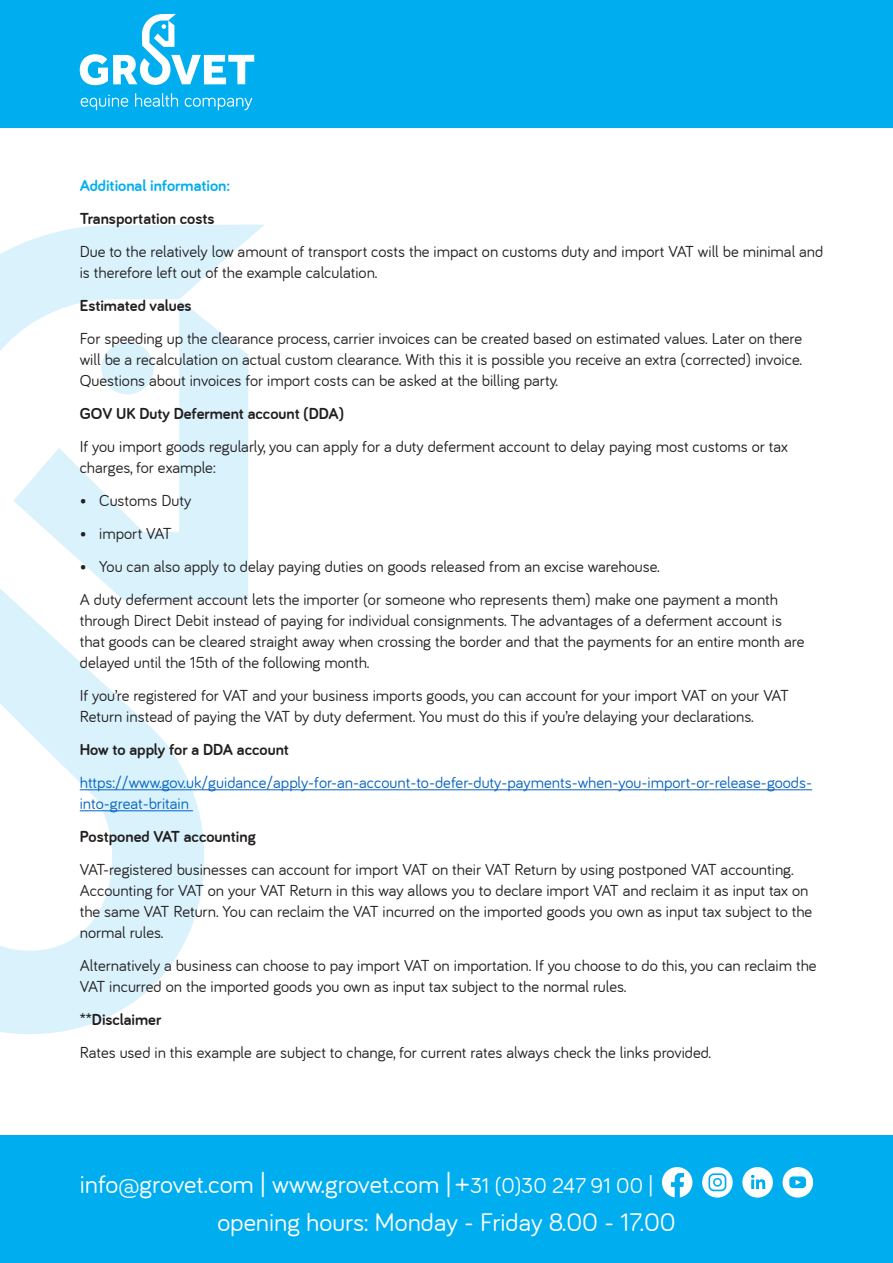
<style>
.page{position:relative;width:893px;height:1263px;background:#fff}
.page>*{position:absolute;margin:0;border:0;box-sizing:border-box;transform-origin:0 0}
.t1{font:26.4px "Bariol";color:#fff}
.t2{font:22.35px "Bariol";color:#fff}
.List_Paragraph{font:16.5px/21px "Bariol";color:#231f20}
.List_Paragraph-2{font:16.5px/21px "Bariol";color:#0563c1}
.List_Paragraph-3{font:700 16.5px "Bariol";color:#231f20}
.List_Paragraph-4{font:700 16.5px "Bariol";color:#00aeef}
.s1{font-size:28.95px}
</style>
<div class="page">
<div style="left:0;top:0;width:893px;height:128px;background:#00aeef"></div>
<svg style="left:80px;top:14px;width:174px;height:71px"></svg>
<svg style="left:81px;top:95px;width:47px;height:15px"></svg>
<svg style="left:135px;top:93px;width:43px;height:14px"></svg>
<svg style="left:185px;top:98px;width:67px;height:12px"></svg>
<div style="left:0;top:1135px;width:893px;height:128px;background:#00aeef"></div>
<svg style="left:0;top:224px;width:265px;height:810px"></svg>
<svg style="left:13px;top:299px;width:235px;height:302px"></svg>
<div style="left:101px;top:342px;width:53px;height:52px;background:#d9f2fc;border-radius:50%"></div>
<hr style="left:80px;top:789px;width:732px;height:1px;background:#0563c1">
<hr style="left:80px;top:810px;width:113px;height:1px;background:#0563c1">
<div style="left:702px;top:1167px;width:31px;height:30px;background:#fff;border-radius:50%"></div>
<svg style="left:708px;top:1173px;width:18px;height:18px"></svg>
<div style="left:783px;top:1167px;width:30px;height:30px;background:#fff;border-radius:50%"></div>
<svg style="left:789px;top:1176px;width:17px;height:12px"></svg>
<svg style="left:662px;top:1167px;width:30px;height:30px"></svg>
<div style="left:742px;top:1167px;width:31px;height:30px;background:#fff;border-radius:50%"></div>
<svg style="left:751px;top:1175px;width:14px;height:14px"></svg>
<p class="List_Paragraph-4" style="left:80px;top:176px;width:152px">Additional information:</p>
<p class="List_Paragraph-3" style="left:80px;top:209px;width:136px">Transportation costs</p>
<p class="List_Paragraph" style="left:80px;top:241px;width:745px">Due to the relatively low amount of transport costs the impact on customs duty and import VAT will be minimal and is therefore left out of the example calculation.</p>
<p class="List_Paragraph-3" style="left:80px;top:296px;width:113px">Estimated values</p>
<p class="List_Paragraph" style="left:80px;top:328px;width:724px;text-align:justify">For speeding up the clearance process, carrier invoices can be created based on estimated values. Later on there will be a recalculation on actual custom clearance. With this it is possible you receive an extra (corrected) invoice.<br>Questions about invoices for import costs can be asked at the billing party.</p>
<p class="List_Paragraph-3" style="left:80px;top:404px;width:266px">GOV UK Duty Deferment account (DDA)</p>
<p class="List_Paragraph" style="left:80px;top:436px;width:710px">If you import goods regularly, you can apply for a duty deferment account to delay paying most customs or tax charges, for example:</p>
<p class="List_Paragraph" style="left:80px;top:490px;width:113px">• Customs Duty</p>
<p class="List_Paragraph" style="left:80px;top:523px;width:94px">• import VAT</p>
<p class="List_Paragraph" style="left:80px;top:556px;width:581px">• You can also apply to delay paying duties on goods released from an excise warehouse.</p>
<p class="List_Paragraph" style="left:80px;top:589px;width:726px">A duty deferment account lets the importer (or someone who represents them) make one payment a month through Direct Debit instead of paying for individual consignments. The advantages of a deferment account is that goods can be cleared straight away when crossing the border and that the payments for an entire month are delayed until the 15th of the following month.</p>
<p class="List_Paragraph" style="left:80px;top:685px;width:711px">If you’re registered for VAT and your business imports goods, you can account for your import VAT on your VAT<br>Return instead of paying the VAT by duty deferment. You must do this if you’re delaying your declarations.</p>
<p class="List_Paragraph-3" style="left:80px;top:740px;width:211px">How to apply for a DDA account</p>
<p class="List_Paragraph-2" style="left:80px;top:772px;width:734px">https://www.gov.uk/guidance/apply-for-an-account-to-defer-duty-payments-when-you-import-or-release-goods&shy;into-great-britain</p>
<p class="List_Paragraph-3" style="left:80px;top:827px;width:178px">Postponed VAT accounting</p>
<p class="List_Paragraph" style="left:80px;top:859px;width:734px">VAT-registered businesses can account for import VAT on their VAT Return by using postponed VAT accounting.<br>Accounting for VAT on your VAT Return in this way allows you to declare import VAT and reclaim it as input tax on the same VAT Return. You can reclaim the VAT incurred on the imported goods you own as input tax subject to the normal rules.</p>
<p class="List_Paragraph" style="left:80px;top:955px;width:738px">Alternatively a business can choose to pay import VAT on importation. If you choose to do this, you can reclaim the<br>VAT incurred on the imported goods you own as input tax subject to the normal rules.</p>
<p class="List_Paragraph-3" style="left:80px;top:1010px;width:83px">**Disclaimer</p>
<p class="List_Paragraph" style="left:80px;top:1042px;width:633px">Rates used in this example are subject to change, for current rates always check the links provided.</p>
<p class="t1" style="left:80px;top:1169px;width:391px">info@grovet.com | www.grovet.com | <span class="s1">+</span></p>
<p class="t2" style="left:470px;top:1172px;width:185px">31 (0)30 247 91 00 |</p>
<p class="t1" style="left:217px;top:1207px;width:460px">opening hours: Monday - Friday 8.00 - 17.00</p>
</div>
